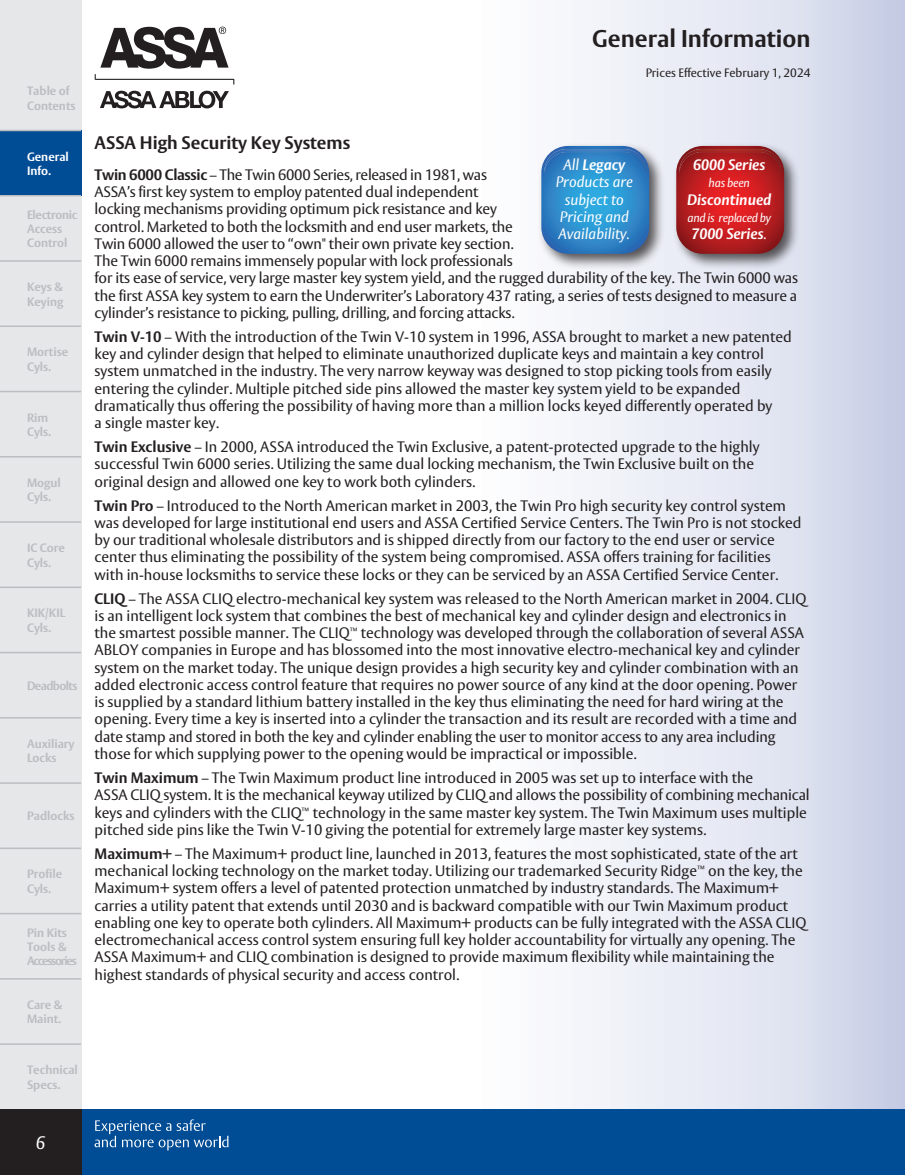
<style>
.page{position:relative;width:905px;height:1175px;background:#fff}
.page>*{position:absolute;margin:0;border:0;box-sizing:border-box;transform-origin:0 0}
.t1{font:700 24px "ASSA Vesta";color:#231f20}
.t2{font:700 18px "ASSA Vesta";color:#231f20}
.t3{font:italic 18px "ASSA Vesta";color:#fff}
.t4{font:15px/17.2px "ASSA Vesta";color:#231f20}
.t5{font:italic 15px/17.2px "ASSA Vesta";color:#fff;text-align:center}
.t6{font:italic 700 15px "ASSA Vesta";color:#fff}
.t7{font:700 12px/14.4px "ASSA Vesta";color:#bcbdc0}
.t8{font:12px "ASSA Vesta";color:#231f20}
.t9{font:700 12px/14.4px "ASSA Vesta";letter-spacing:-.1em;color:#bcbdc0}
.t10{font:italic 12px "ASSA Vesta";letter-spacing:-.03em;color:#fff}
.t11{font:700 12px/14.4px "ASSA Vesta";color:#fff}
.t12{font:700 12px "ASSA Vesta";letter-spacing:-.05em;color:#bcbdc0}
.s1{font-weight:700}
.s2{font-weight:400}
</style>
<div class="page">
<div style="left:472px;top:0;width:331px;height:1174px;background:linear-gradient(to right,#feffff,#dfe3f0)"></div>
<div style="left:796px;top:0;width:108px;height:1174px;background:linear-gradient(to right,#dfe3f0,#c3cae2)"></div>
<div style="left:81px;top:1109px;width:823px;height:65px;background:#014d95"></div>
<svg style="left:100px;top:91px;width:129px;height:17px"></svg>
<svg style="left:95px;top:27px;width:139px;height:58px"></svg>
<div style="left:0;top:0;width:81px;height:196px;background:#e6e7e9"></div>
<div style="left:0;top:196px;width:81px;height:65px;background:#e6e7e9"></div>
<div style="left:0;top:261px;width:81px;height:65px;background:#e6e7e9"></div>
<div style="left:0;top:326px;width:81px;height:65px;background:#e6e7e9"></div>
<div style="left:0;top:391px;width:81px;height:66px;background:#e6e7e9"></div>
<div style="left:0;top:457px;width:81px;height:65px;background:#e6e7e9"></div>
<div style="left:0;top:522px;width:81px;height:65px;background:#e6e7e9"></div>
<div style="left:0;top:587px;width:81px;height:65px;background:#e6e7e9"></div>
<div style="left:0;top:652px;width:81px;height:66px;background:#e6e7e9"></div>
<div style="left:0;top:718px;width:81px;height:65px;background:#e6e7e9"></div>
<div style="left:0;top:783px;width:81px;height:65px;background:#e6e7e9"></div>
<div style="left:0;top:848px;width:81px;height:65px;background:#e6e7e9"></div>
<div style="left:0;top:913px;width:81px;height:65px;background:#e6e7e9"></div>
<div style="left:0;top:978px;width:81px;height:66px;background:#e6e7e9"></div>
<div style="left:0;top:1044px;width:81px;height:65px;background:#e6e7e9"></div>
<div style="left:0;top:1109px;width:81px;height:65px;background:#231f20"></div>
<hr style="left:0;top:260px;width:81px;height:2px;background:#bcbdc0">
<hr style="left:0;top:325px;width:81px;height:2px;background:#bcbdc0">
<hr style="left:0;top:391px;width:81px;height:1px;background:#bcbdc0">
<hr style="left:0;top:456px;width:81px;height:1px;background:#bcbdc0">
<hr style="left:0;top:521px;width:81px;height:2px;background:#bcbdc0">
<hr style="left:0;top:586px;width:81px;height:2px;background:#bcbdc0">
<hr style="left:0;top:652px;width:81px;height:1px;background:#bcbdc0">
<hr style="left:0;top:717px;width:81px;height:1px;background:#bcbdc0">
<hr style="left:0;top:782px;width:81px;height:2px;background:#bcbdc0">
<hr style="left:0;top:847px;width:81px;height:2px;background:#bcbdc0">
<hr style="left:0;top:912px;width:81px;height:2px;background:#bcbdc0">
<hr style="left:0;top:978px;width:81px;height:1px;background:#bcbdc0">
<hr style="left:0;top:1043px;width:81px;height:1px;background:#bcbdc0">
<div style="left:0;top:130px;width:81px;height:66px;background:#014d95"></div>
<hr style="left:0;top:130px;width:81px;height:1px;background:#bcbdc0">
<hr style="left:0;top:195px;width:81px;height:1px;background:#bcbdc0">
<div style="left:537px;top:142px;width:128px;height:128px;background:#231f20;opacity:.75"></div>
<svg style="left:541px;top:146px;width:108px;height:108px;background:#368fcb"></svg>
<img style="left:544px;top:149px;width:102px;height:25px">
<div style="left:672px;top:142px;width:128px;height:128px;background:#231f20;opacity:.75"></div>
<svg style="left:676px;top:146px;width:108px;height:108px;background:#be2629"></svg>
<img style="left:679px;top:149px;width:102px;height:25px">
<svg style="left:94px;top:1119px;width:134px;height:31px"></svg>
<p class="t7" style="left:27px;top:84px;width:50px">Table of<br>Contents</p>
<p class="t11" style="left:27px;top:150px;width:43px">General<br>Info.</p>
<p class="t7" style="left:27px;top:208px;width:52px">Electronic<br>Access<br>Control</p>
<p class="t7" style="left:27px;top:280px;width:38px">Keys &amp;<br>Keying</p>
<p class="t7" style="left:27px;top:345px;width:43px">Mortise<br>Cyls.</p>
<p class="t7" style="left:27px;top:411px;width:26px">Rim<br>Cyls.</p>
<p class="t7" style="left:27px;top:476px;width:35px">Mogul<br>Cyls.</p>
<p class="t7" style="left:27px;top:541px;width:39px">IC Core<br>Cyls.</p>
<p class="t7" style="left:27px;top:606px;width:40px">KIK/KIL<br>Cyls.</p>
<p class="t12" style="left:27px;top:678px;width:52px">Deadbolts</p>
<p class="t7" style="left:27px;top:737px;width:49px">Auxiliary<br>Locks</p>
<p class="t7" style="left:27px;top:809px;width:49px">Padlocks</p>
<p class="t7" style="left:27px;top:867px;width:37px">Profile<br>Cyls.</p>
<p class="t9" style="left:27px;top:925px;width:51px">Pin Kits<br>Tools &amp;<br>Accessories</p>
<p class="t7" style="left:27px;top:998px;width:37px">Care &amp;<br>Maint.</p>
<p class="t7" style="left:27px;top:1063px;width:52px">Technical<br>Specs.</p>
<h1 class="t1" style="left:592px;top:24px;width:220px">General Information</h1>
<p class="t8" style="left:645px;top:65px;width:166px">Prices Effective February 1, 2024</p>
<p class="t2" style="left:94px;top:132px;width:257px">ASSA High Security Key Systems</p>
<p class="t4" style="left:94px;top:166px;width:705px"><span class="s1">Twin 6000 Classic</span> – The Twin 6000 Series, released in 1981, was<br>ASSA’s first key system to employ patented dual independent<br>locking mechanisms providing optimum pick resistance and key<br>control. Marketed to both the locksmith and end user markets, the<br>Twin 6000 allowed the user to “own" their own private key section.<br>The Twin 6000 remains immensely popular with lock professionals<br>for its ease of service, very large master key system yield, and the rugged durability of the key. The Twin 6000 was the first ASSA key system to earn the Underwriter’s Laboratory 437 rating, a series of tests designed to measure a cylinder’s resistance to picking, pulling, drilling, and forcing attacks.</p>
<p class="t4" style="left:94px;top:328px;width:698px"><span class="s1">Twin V-10</span> – With the introduction of the Twin V-10 system in 1996, ASSA brought to market a new patented key and cylinder design that helped to eliminate unauthorized duplicate keys and maintain a key control system unmatched in the industry. The very narrow keyway was designed to stop picking tools from easily entering the cylinder. Multiple pitched side pins allowed the master key system yield to be expanded dramatically thus offering the possibility of having more than a million locks keyed differently operated by<br>a single master key.</p>
<p class="t4" style="left:94px;top:439px;width:666px"><span class="s1">Twin Exclusive</span> – In 2000, ASSA introduced the Twin Exclusive, a patent-protected upgrade to the highly successful Twin 6000 series. Utilizing the same dual locking mechanism, the Twin Exclusive built on the original design and allowed one key to work both cylinders.</p>
<p class="t4" style="left:94px;top:497px;width:708px"><span class="s1">Twin Pro</span> – Introduced to the North American market in 2003, the Twin Pro high security key control system was developed for large institutional end users and ASSA Certified Service Centers. The Twin Pro is not stocked by our traditional wholesale distributors and is shipped directly from our factory to the end user or service center thus eliminating the possibility of the system being compromised. ASSA offers training for facilities with in-house locksmiths to service these locks or they can be serviced by an ASSA Certified Service Center.</p>
<p class="t4" style="left:94px;top:590px;width:713px"><span class="s1">CLIQ</span> – The ASSA CLIQ electro-mechanical key system was released to the North American market in 2004. CLIQ is an intelligent lock system that combines the best of mechanical key and cylinder design and electronics in the smartest possible manner. The CLIQ<sup>™</sup> technology was developed through the collaboration of several ASSA ABLOY companies in Europe and has blossomed into the most innovative electro-mechanical key and cylinder system on the market today. The unique design provides a high security key and cylinder combination with an added electronic access control feature that requires no power source of any kind at the door opening. Power is supplied by a standard lithium battery installed in the key thus eliminating the need for hard wiring at the opening. Every time a key is inserted into a cylinder the transaction and its result are recorded with a time and date stamp and stored in both the key and cylinder enabling the user to monitor access to any area including those for which supplying power to the opening would be impractical or impossible.</p>
<p class="t4" style="left:94px;top:769px;width:716px"><span class="s1">Twin Maximum</span> – The Twin Maximum product line introduced in 2005 was set up to interface with the<br>ASSA CLIQ system. It is the mechanical keyway utilized by CLIQ and allows the possibility of combining mechanical keys and cylinders with the CLIQ<sup>™</sup> technology in the same master key system. The Twin Maximum uses multiple pitched side pins like the Twin V-10 giving the potential for extremely large master key systems.</p>
<p class="t4" style="left:94px;top:845px;width:713px"><span class="s1">Maximum+</span> – The Maximum+ product line, launched in 2013, features the most sophisticated, state of the art mechanical locking technology on the market today. Utilizing our trademarked Security Ridge<sup>™</sup> on the key, the Maximum+ system offers a level of patented protection unmatched by industry standards. The Maximum+ carries a utility patent that extends until 2030 and is backward compatible with our Twin Maximum product enabling one key to operate both cylinders. All Maximum+ products can be fully integrated with the ASSA CLIQ electromechanical access control system ensuring full key holder accountability for virtually any opening. The ASSA Maximum+ and CLIQ combination is designed to provide maximum flexibility while maintaining the highest standards of physical security and access control.</p>
<p class="t5" style="left:555px;top:157px;width:79px">All <span class="s1">Legacy<br></span>Products are subject to<br>Pricing and<br>Availability.</p>
<p class="t6" style="left:693px;top:156px;width:73px">6000 Series</p>
<p class="t10" style="left:708px;top:176px;width:43px">has been</p>
<p class="t6" style="left:687px;top:190px;width:86px">Discontinued</p>
<p class="t10" style="left:687px;top:210px;width:85px">and is replaced by</p>
<p class="t6" style="left:691px;top:225px;width:77px">7000 Series<span class="s2">.</span></p>
<p class="t3" style="left:36px;top:1131px;width:11px">6</p>
</div>
